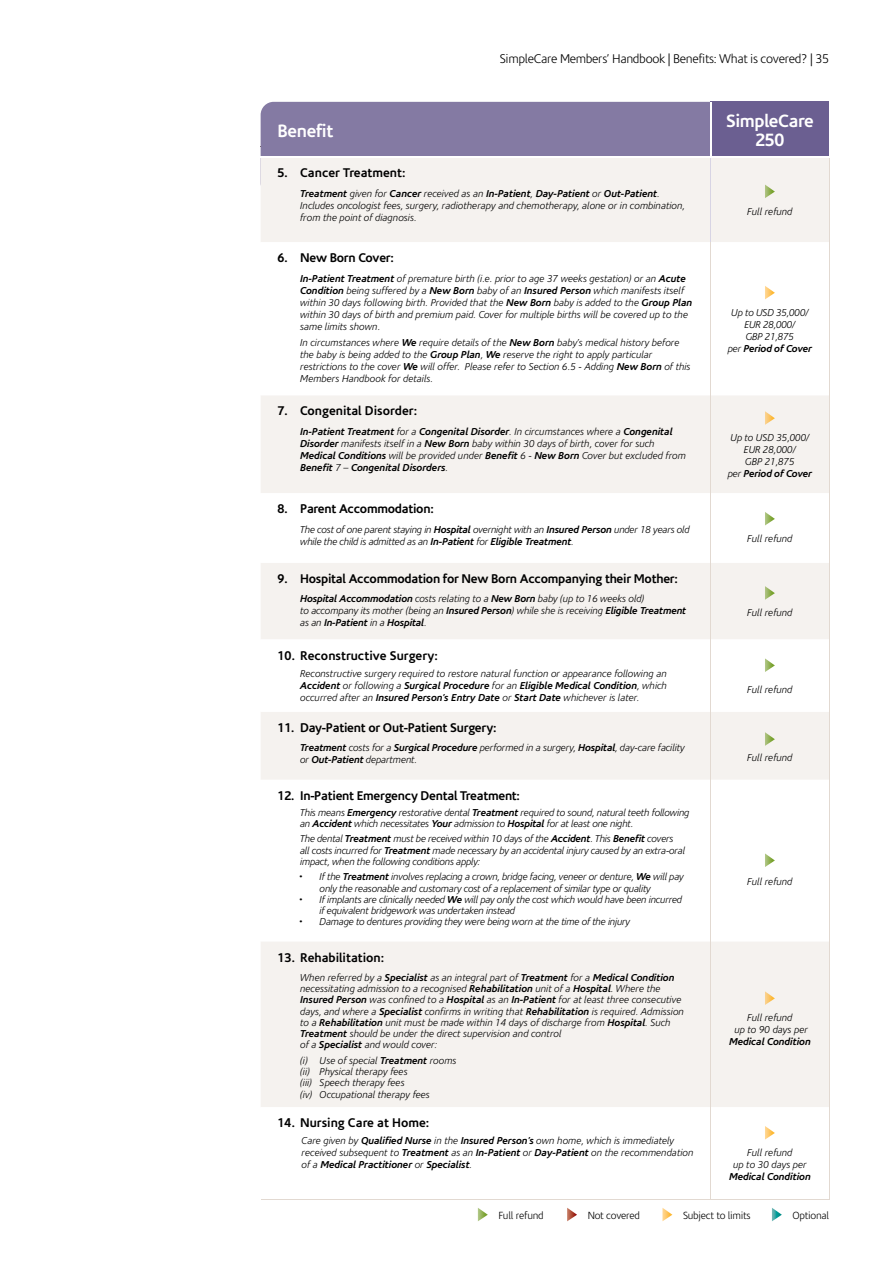
<style>
.page{position:relative;width:893px;height:1263px;background:#fff}
.page>*{position:absolute;margin:0;border:0;box-sizing:border-box;transform-origin:0 0}
.t1{font:700 18px/19.5px "Corisande";letter-spacing:-.02em;color:#fff;text-align:center}
.t2{font:700 12.75px "Corisande";letter-spacing:-.02em;color:#000}
.t3{font:700 12.75px "Corisande";color:#000}
.t4{font:300 12.75px "Corisande";letter-spacing:-.025em;color:#000}
.t5{font:300 10.5px "Corisande";letter-spacing:-.02em;color:#000}
.t6{font:italic 300 10.2px/12px "Corisande";color:#000}
.t7{font:italic 300 10.2px/11.2px "Corisande";letter-spacing:-.02em;color:#000}
.t8{font:italic 700 10.2px "Corisande";color:#000}
.s1{font-weight:700}
</style>
<div class="page">
<div style="left:261px;top:102px;width:449px;height:54px;background:#847aa3"></div>
<div style="left:711px;top:102px;width:118px;height:55px;background:#6b5f91"></div>
<div style="left:261px;top:158px;width:568px;height:84px;background:#f5f2ef"></div>
<svg style="left:261px;top:299px;width:568px;height:841px"></svg>
<hr style="left:710px;top:158px;width:1px;height:84px;background:#d7d4e4">
<hr style="left:711px;top:156px;width:118px;height:2px;background:#fff">
<hr style="left:710px;top:242px;width:1px;height:957px;background:#e2d9d1">
<hr style="left:829px;top:158px;width:1px;height:1041px;background:#e2d9d1">
<hr style="left:261px;top:1199px;width:568px;height:1px;background:#e2d9d1">
<svg style="left:765px;top:185px;width:10px;height:13px"></svg>
<svg style="left:765px;top:286px;width:10px;height:13px"></svg>
<svg style="left:765px;top:411px;width:10px;height:14px"></svg>
<svg style="left:765px;top:512px;width:10px;height:13px"></svg>
<svg style="left:765px;top:586px;width:10px;height:14px"></svg>
<svg style="left:765px;top:658px;width:10px;height:14px"></svg>
<svg style="left:765px;top:732px;width:10px;height:14px"></svg>
<svg style="left:765px;top:853px;width:10px;height:14px"></svg>
<svg style="left:765px;top:991px;width:10px;height:14px"></svg>
<svg style="left:765px;top:1126px;width:10px;height:13px"></svg>
<svg style="left:478px;top:1208px;width:10px;height:13px"></svg>
<svg style="left:567px;top:1208px;width:10px;height:13px"></svg>
<svg style="left:772px;top:1208px;width:10px;height:13px"></svg>
<svg style="left:662px;top:1208px;width:10px;height:13px"></svg>
<p class="t4" style="left:500px;top:52px;width:331px">SimpleCare Members’ Handbook | Benefits: What is covered? | 35</p>
<h1 class="t1" style="left:278px;top:121px;width:57px">Benefit</h1>
<h1 class="t1" style="left:726px;top:111px;width:89px">SimpleCare<br>250</h1>
<p class="t3" style="left:278px;top:166px;width:129px">5. Cancer Treatment:</p>
<p class="t6" style="left:300px;top:187px;width:386px"><span class="s1">Treatment</span> given for <span class="s1">Cancer</span> received as an <span class="s1">In-Patient</span>, <span class="s1">Day-Patient</span> or <span class="s1">Out-Patient</span>.<br>Includes oncologist fees, surgery, radiotherapy and chemotherapy, alone or in combination, from the point of diagnosis.</p>
<p class="t6" style="left:747px;top:206px;width:47px">Full refund</p>
<p class="t2" style="left:278px;top:251px;width:118px">6. New Born Cover:</p>
<p class="t6" style="left:300px;top:272px;width:394px"><span class="s1">In-Patient Treatment</span> of premature birth (i.e. prior to age 37 weeks gestation) or an <span class="s1">Acute Condition</span> being suffered by a <span class="s1">New Born</span> baby of an <span class="s1">Insured Person</span> which manifests itself within 30 days following birth. Provided that the <span class="s1">New Born</span> baby is added to the <span class="s1">Group Plan </span>within 30 days of birth and premium paid. Cover for multiple births will be covered up to the same limits shown.</p>
<p class="t6" style="left:300px;top:337px;width:392px">In circumstances where <span class="s1">We</span> require details of the <span class="s1">New Born</span> baby’s medical history before the baby is being added to the <span class="s1">Group Plan</span>, <span class="s1">We</span> reserve the right to apply particular restrictions to the cover <span class="s1">We</span> will offer. Please refer to Section 6.5 - Adding <span class="s1">New Born</span> of this Members Handbook for details.</p>
<p class="t7" style="left:728px;top:306px;width:86px;line-height:12px;text-align:center">Up to USD 35,000/<br>EUR 28,000/<br>GBP 21,875<br>per <span class="s1">Period of Cover</span></p>
<p class="t3" style="left:278px;top:404px;width:141px">7. Congenital Disorder:</p>
<p class="t6" style="left:300px;top:426px;width:387px"><span class="s1">In-Patient Treatment</span> for a <span class="s1">Congenital Disorder</span>. In circumstances where a <span class="s1">Congenital Disorder</span> manifests itself in a <span class="s1">New Born</span> baby within 30 days of birth, cover for such <span class="s1">Medical Conditions</span> will be provided under <span class="s1">Benefit</span> 6 - <span class="s1">New Born</span> Cover but excluded from <span class="s1">Benefit</span> 7 – <span class="s1">Congenital Disorders</span>.</p>
<p class="t6" style="left:728px;top:432px;width:86px;text-align:center">Up to USD 35,000/<br>EUR 28,000/<br>GBP 21,875<br>per <span class="s1">Period of Cover</span></p>
<p class="t2" style="left:278px;top:502px;width:158px">8. Parent Accommodation:</p>
<p class="t7" style="left:300px;top:523px;width:391px;line-height:12px">The cost of one parent staying in <span class="s1">Hospital</span> overnight with an <span class="s1">Insured Person</span> under 18 years old while the child is admitted as an <span class="s1">In-Patient</span> for <span class="s1">Eligible Treatment</span>.</p>
<p class="t6" style="left:747px;top:533px;width:47px">Full refund</p>
<p class="t2" style="left:278px;top:571px;width:402px">9. Hospital Accommodation for New Born Accompanying their Mother:</p>
<p class="t6" style="left:300px;top:593px;width:388px"><span class="s1">Hospital Accommodation</span> costs relating to a <span class="s1">New Born</span> baby (up to 16 weeks old)<br>to accompany its mother (being an <span class="s1">Insured Person</span>) while she is receiving <span class="s1">Eligible Treatment </span>as an <span class="s1">In-Patient</span> in a <span class="s1">Hospital</span>.</p>
<p class="t6" style="left:747px;top:607px;width:47px">Full refund</p>
<p class="t3" style="left:278px;top:648px;width:162px">10. Reconstructive Surgery:</p>
<p class="t6" style="left:300px;top:668px;width:368px;text-align:justify">Reconstructive surgery required to restore natural function or appearance following an <span class="s1">Accident</span> or following a <span class="s1">Surgical Procedure</span> for an <span class="s1">Eligible Medical Condition</span>, which occurred after an <span class="s1">Insured Person’s Entry Date</span> or <span class="s1">Start Date</span> whichever is later.</p>
<p class="t6" style="left:747px;top:684px;width:47px">Full refund</p>
<p class="t2" style="left:278px;top:720px;width:220px">11. Day-Patient or Out-Patient Surgery:</p>
<p class="t6" style="left:300px;top:742px;width:386px"><span class="s1">Treatment</span> costs for a <span class="s1">Surgical Procedure</span> performed in a surgery, <span class="s1">Hospital</span>, day-care facility or <span class="s1">Out-Patient</span> department.</p>
<p class="t6" style="left:747px;top:752px;width:47px">Full refund</p>
<p class="t2" style="left:278px;top:788px;width:244px">12. In-Patient Emergency Dental Treatment:</p>
<p class="t7" style="left:300px;top:807px;width:391px">This means <span class="s1">Emergency</span> restorative dental <span class="s1">Treatment</span> required to sound, natural teeth following an <span class="s1">Accident</span> which necessitates <span class="s1">Your</span> admission to <span class="s1">Hospital</span> for at least one night.</p>
<p class="t7" style="left:300px;top:833px;width:386px">The dental <span class="s1">Treatment</span> must be received within 10 days of the <span class="s1">Accident</span>. This <span class="s1">Benefit</span> covers all costs incurred for <span class="s1">Treatment</span> made necessary by an accidental injury caused by an extra-oral impact, when the following conditions apply:</p>
<p class="t7" style="left:320px;top:871px;width:366px;text-indent:-21px">• If the <span class="s1">Treatment</span> involves replacing a crown, bridge facing, veneer or denture, <span class="s1">We</span> will pay only the reasonable and customary cost of a replacement of similar type or quality</p>
<p class="t7" style="left:320px;top:894px;width:364px;text-indent:-21px">• If implants are clinically needed <span class="s1">We</span> will pay only the cost which would have been incurred if equivalent bridgework was undertaken instead</p>
<p class="t7" style="left:299px;top:916px;width:333px">• Damage to dentures providing they were being worn at the time of the injury</p>
<p class="t6" style="left:747px;top:876px;width:47px">Full refund</p>
<p class="t3" style="left:278px;top:950px;width:108px">13. Rehabilitation:</p>
<p class="t6" style="left:300px;top:972px;width:385px;line-height:11.2px">When referred by a <span class="s1">Specialist</span> as an integral part of <span class="s1">Treatment</span> for a <span class="s1">Medical Condition </span>necessitating admission to a recognised <span class="s1">Rehabilitation</span> unit of a <span class="s1">Hospital</span>. Where the <span class="s1">Insured Person</span> was confined to a <span class="s1">Hospital</span> as an <span class="s1">In-Patient</span> for at least three consecutive days, and where a <span class="s1">Specialist</span> confirms in writing that <span class="s1">Rehabilitation</span> is required. Admission to a <span class="s1">Rehabilitation</span> unit must be made within 14 days of discharge from <span class="s1">Hospital</span>. Such <span class="s1">Treatment</span> should be under the direct supervision and control<br>of a <span class="s1">Specialist</span> and would cover:</p>
<p class="t6" style="left:300px;top:1055px;width:158px;line-height:11.2px">(i) Use of special <span class="s1">Treatment</span> rooms (ii) Physical therapy fees<br>(iii) Speech therapy fees<br>(iv) Occupational therapy fees</p>
<p class="t3" style="left:278px;top:1116px;width:153px">14. Nursing Care at Home:</p>
<p class="t6" style="left:302px;top:1134px;width:393px">Care given by <span class="s1">Qualified Nurse</span> in the <span class="s1">Insured Person’s</span> own home, which is immediately received subsequent to <span class="s1">Treatment</span> as an <span class="s1">In-Patient</span> or <span class="s1">Day-Patient</span> on the recommendation of a <span class="s1">Medical Practitioner</span> or <span class="s1">Specialist</span>.</p>
<p class="t6" style="left:734px;top:1012px;width:75px;text-align:center">Full refund<br>up to 90 days per</p>
<p class="t8" style="left:729px;top:1036px;width:83px">Medical Condition</p>
<p class="t6" style="left:733px;top:1147px;width:75px;text-align:center">Full refund<br>up to 30 days per</p>
<p class="t8" style="left:729px;top:1171px;width:83px">Medical Condition</p>
<p class="t5" style="left:498px;top:1210px;width:47px">Full refund</p>
<p class="t5" style="left:588px;top:1210px;width:54px">Not covered</p>
<p class="t5" style="left:683px;top:1210px;width:69px">Subject to limits</p>
<p class="t5" style="left:792px;top:1210px;width:38px">Optional</p>
</div>
